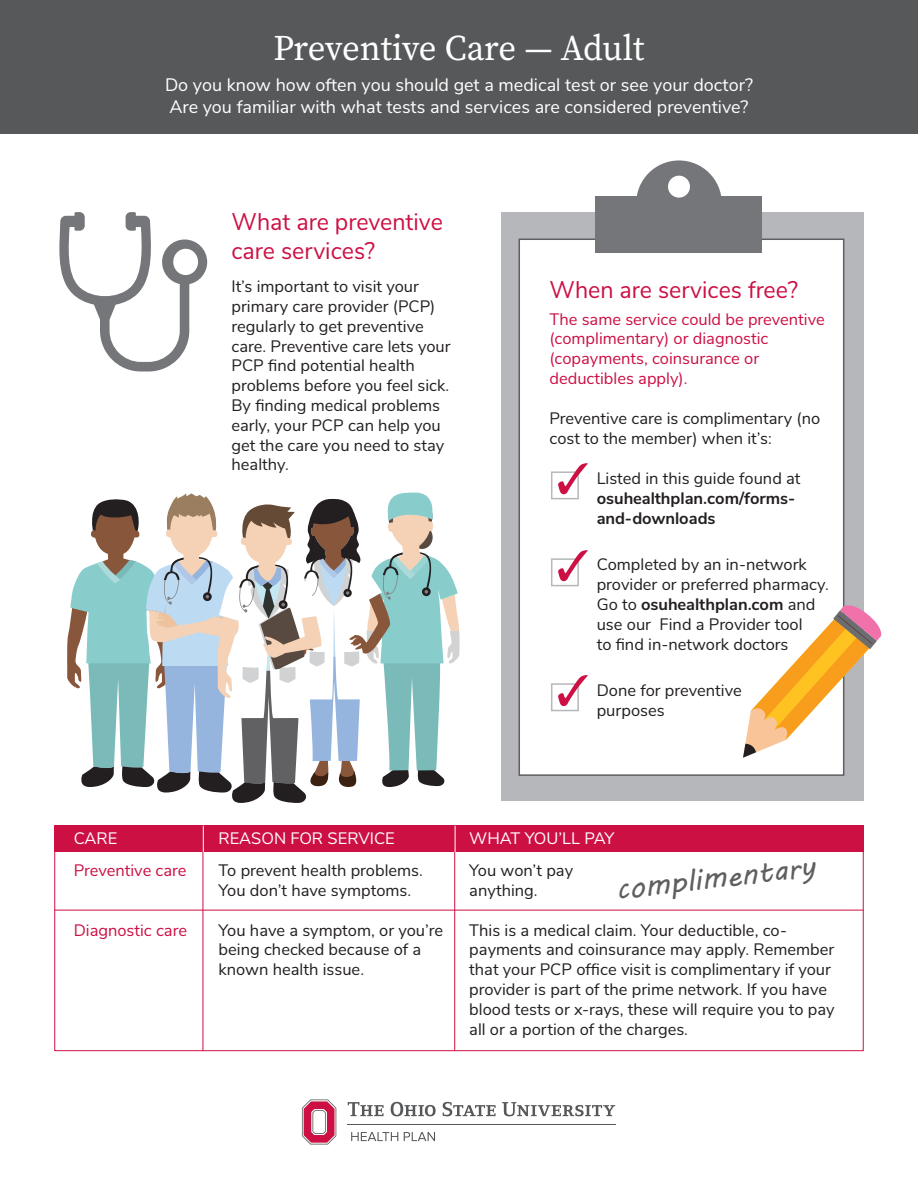
<style>
.page{position:relative;width:918px;height:1188px;background:#fff}
.page>*{position:absolute;margin:0;border:0;box-sizing:border-box;transform-origin:0 0}
.t1{font:36px "Buckeye Serif";letter-spacing:-.01em;color:#fff}
.t2{font:29.7px "MV Boli";color:#5f5f62}
.t3{font:24px/28.8px "Buckeye Sans";color:#cd1044}
.t4{font:18px/21.6px "Buckeye Sans";color:#fff}
.t5{font:16.5px/19.8px "Buckeye Sans";color:#231f20}
.t6{font:16.5px/19.8px "Buckeye Sans";color:#cd1044}
.t7{font:700 16.5px/19.8px "Buckeye Sans";color:#231f20}
.t8{font:16.5px "Buckeye Sans";color:#fff}
.t9{font:16.5px "Buckeye Sans";letter-spacing:-.02em;color:#fff}
.s1{font-weight:400}
.s2{font-weight:700}
</style>
<div class="page">
<div style="left:0;top:0;width:918px;height:134px;background:#57585a"></div>
<div style="left:54px;top:826px;width:810px;height:26px;background:#cd1044"></div>
<div style="left:501px;top:212px;width:363px;height:589px;background:#b6b7bb"></div>
<div style="left:519px;top:239px;width:325px;height:537px;background:#fff;border:2px solid #5f5f62"></div>
<svg style="left:302px;top:1099px;width:34px;height:46px"></svg>
<hr style="left:348px;top:1124px;width:268px;height:1px;background:#57585a">
<svg style="left:348px;top:1102px;width:36px;height:14px"></svg>
<svg style="left:391px;top:1102px;width:45px;height:14px"></svg>
<svg style="left:443px;top:1102px;width:53px;height:14px"></svg>
<svg style="left:502px;top:1102px;width:113px;height:14px"></svg>
<svg style="left:351px;top:1132px;width:84px;height:9px"></svg>
<div style="left:636px;top:160px;width:86px;height:86px;background:#757679;border-radius:50%"></div>
<div style="left:596px;top:196px;width:166px;height:56px;background:#757679"></div>
<div style="left:54px;top:825px;width:810px;height:226px;border:1px solid #cd1044"></div>
<hr style="left:54px;top:910px;width:810px;height:1px;background:#cd1044">
<hr style="left:203px;top:826px;width:1px;height:225px;background:#cd1044">
<svg style="left:203px;top:826px;width:1px;height:26px"></svg>
<hr style="left:454px;top:826px;width:1px;height:225px;background:#cd1044">
<svg style="left:455px;top:826px;width:1px;height:26px"></svg>
<div style="left:668px;top:176px;width:22px;height:22px;background:#fff;border-radius:50%"></div>
<svg style="left:743px;top:601px;width:139px;height:157px"></svg>
<div style="left:551px;top:471px;width:28px;height:28px;background:#fff;border:2px solid #b6b7bb"></div>
<svg style="left:558px;top:463px;width:30px;height:31px"></svg>
<div style="left:551px;top:558px;width:28px;height:28px;background:#fff;border:2px solid #b6b7bb"></div>
<svg style="left:558px;top:550px;width:30px;height:31px"></svg>
<div style="left:551px;top:683px;width:28px;height:28px;background:#fff;border:2px solid #b6b7bb"></div>
<svg style="left:558px;top:675px;width:30px;height:31px"></svg>
<svg style="left:59px;top:212px;width:148px;height:160px"></svg>
<div style="left:173px;top:249px;width:25px;height:26px;background:#fff;border-radius:50%"></div>
<svg style="left:67px;top:492px;width:393px;height:311px"></svg>
<p class="t1" style="left:273px;top:24px;width:373px">Preventive Care — Adult</p>
<p class="t4" style="left:165px;top:73px;width:589px">Do you know how often you should get a medical test or see your doctor?<br>Are you familiar with what tests and services are considered preventive?</p>
<p class="t3" style="left:232px;top:206px;width:213px">What are preventive care services?</p>
<p class="t5" style="left:232px;top:275px;width:221px">It’s important to visit your primary care provider (PCP) regularly to get preventive care. Preventive care lets your<br>PCP find potential health problems before you feel sick.<br>By finding medical problems early, your PCP can help you get the care you need to stay healthy.</p>
<p class="t3" style="left:549px;top:274px;width:250px">When are services free?</p>
<p class="t6" style="left:549px;top:308px;width:277px">The same service could be preventive (complimentary) or diagnostic (copayments, coinsurance or deductibles apply).</p>
<p class="t5" style="left:549px;top:407px;width:272px">Preventive care is complimentary (no cost to the member) when it’s:</p>
<p class="t7" style="left:597px;top:467px;width:205px"><span class="s1">Listed in this guide found at </span>osuhealthplan.com/forms&shy;and-downloads</p>
<p class="t5" style="left:597px;top:554px;width:234px">Completed by an in-network provider or preferred pharmacy.<br>Go to <span class="s2">osuhealthplan.com</span> and use our Find a Provider tool<br>to find in-network doctors</p>
<p class="t5" style="left:597px;top:680px;width:147px">Done for preventive purposes</p>
<p class="t8" style="left:74px;top:827px;width:45px">CARE</p>
<p class="t6" style="left:74px;top:860px;width:114px">Preventive care</p>
<p class="t6" style="left:74px;top:919px;width:115px">Diagnostic care</p>
<p class="t8" style="left:219px;top:827px;width:178px">REASON FOR SERVICE</p>
<p class="t5" style="left:219px;top:860px;width:206px">To prevent health problems.<br>You don’t have symptoms.</p>
<p class="t5" style="left:219px;top:919px;width:226px">You have a symptom, or you’re being checked because of a known health issue.</p>
<p class="t9" style="left:469px;top:827px;width:147px">WHAT YOU’LL PAY</p>
<p class="t5" style="left:469px;top:860px;width:105px">You won’t pay</p>
<p class="t5" style="left:469px;top:879px;width:70px">anything.</p>
<p class="t5" style="left:469px;top:919px;width:367px">This is a medical claim. Your deductible, co&shy;payments and coinsurance may apply. Remember that your PCP office visit is complimentary if your provider is part of the prime network. If you have blood tests or x-rays, these will require you to pay all or a portion of the charges.</p>
<p class="t2" style="left:614px;top:870px;width:202px;rotate:-7deg">complimentary</p>
</div>
